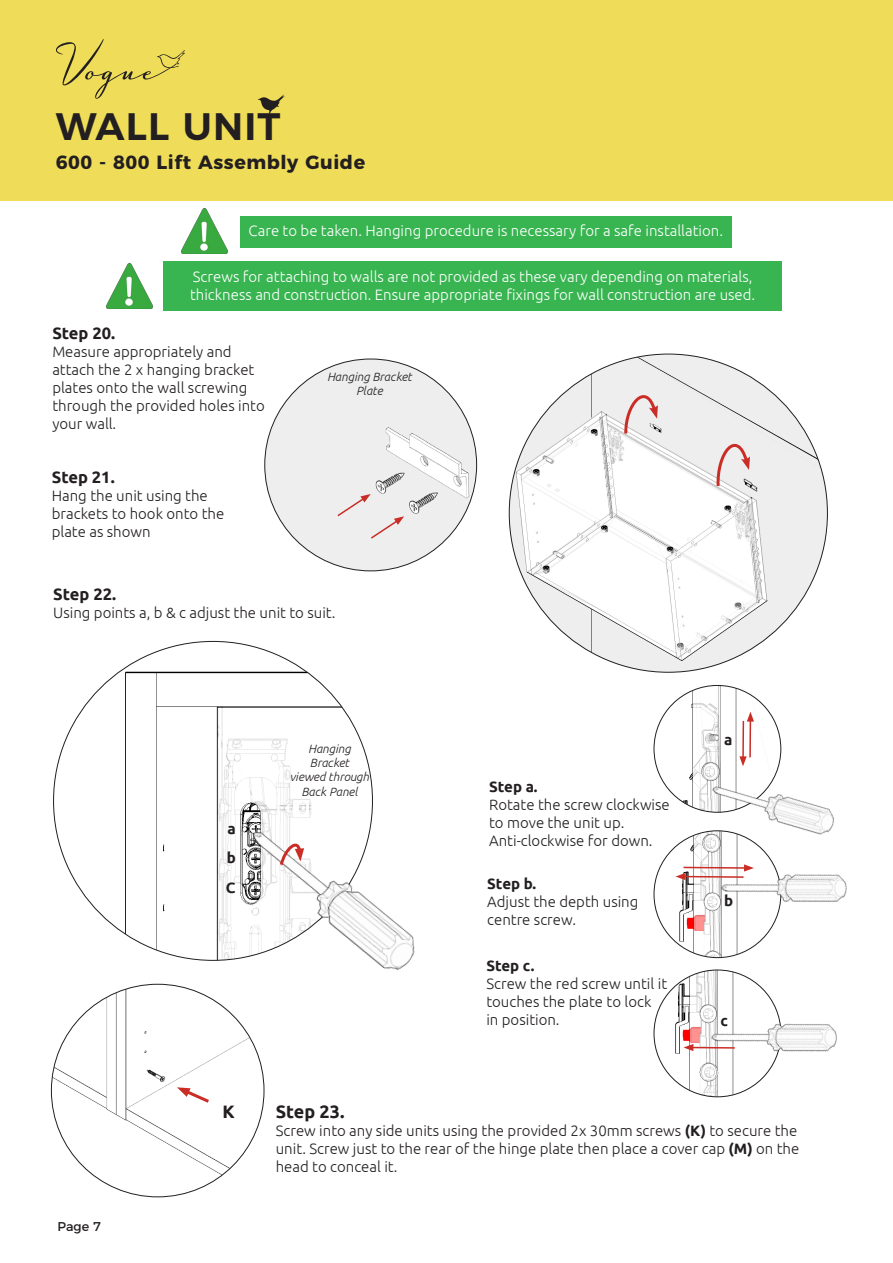
<style>
.page{position:relative;width:893px;height:1263px;background:#fff}
.page>*{position:absolute;margin:0;border:0;box-sizing:border-box;transform-origin:0 0}
.t1{font:600 38.25px "Montserrat";letter-spacing:.03em;color:#231f20}
.t2{font:700 19.05px "Montserrat";letter-spacing:.03em;color:#231f20}
.t3{font:700 18px "Ubuntu";color:#231f20}
.t4{font:700 16.5px "Ubuntu";color:#231f20}
.t5{font:300 15px/18px "Ubuntu";color:#231f20}
.t6{font:300 15px/18px "Ubuntu";color:#fff}
.t7{font:700 15px "Ubuntu";color:#231f20}
.t8{font:12.75px "Montserrat";color:#231f20}
.t9{font:italic 300 12px "Ubuntu";color:#231f20}
.s1{font-weight:700}
</style>
<div class="page">
<div style="left:0;top:0;width:893px;height:201px;background:#efdd59"></div>
<svg style="left:257px;top:94px;width:28px;height:19px"></svg>
<svg style="left:56px;top:39px;width:129px;height:60px"></svg>
<div style="left:240px;top:216px;width:492px;height:31px;background:#38b551"></div>
<img style="left:182px;top:208px;width:45px;height:45px">
<img style="left:54px;top:641px;width:318px;height:319px;border-radius:159px">
<img style="left:227px;top:766px;width:188px;height:254px">
<img style="left:265px;top:359px;width:212px;height:212px;border-radius:106px">
<svg style="left:336px;top:494px;width:68px;height:46px"></svg>
<img style="left:509px;top:355px;width:318px;height:317px">
<svg style="left:715px;top:428px;width:35px;height:61px"></svg>
<svg style="left:623px;top:381px;width:35px;height:56px"></svg>
<img style="left:654px;top:831px;width:127px;height:127px;border-radius:63px">
<img style="left:654px;top:970px;width:127px;height:127px;border-radius:63px">
<img style="left:654px;top:685px;width:127px;height:127px;border-radius:63px">
<svg style="left:676px;top:864px;width:19px;height:16px"></svg>
<svg style="left:683px;top:1044px;width:2px;height:7px"></svg>
<svg style="left:278px;top:836px;width:26px;height:32px"></svg>
<svg style="left:747px;top:712px;width:7px;height:4px"></svg>
<img style="left:51px;top:984px;width:213px;height:213px;border-radius:106px">
<svg style="left:177px;top:1087px;width:35px;height:18px"></svg>
<div style="left:163px;top:262px;width:619px;height:49px;background:#38b551"></div>
<img style="left:107px;top:264px;width:45px;height:45px">
<img style="left:696px;top:716px;width:86px;height:75px">
<img style="left:695px;top:791px;width:152px;height:149px">
<img style="left:685px;top:940px;width:152px;height:158px">
<h1 class="t1" style="left:56px;top:95px;width:226px">WALL UNIT</h1>
<p class="t2" style="left:56px;top:146px;width:311px">600 - 800 Lift Assembly Guide</p>
<p class="t6" style="left:249px;top:221px;width:476px">Care to be taken. Hanging procedure is necessary for a safe installation.</p>
<p class="t6" style="left:190px;top:267px;width:567px">Screws for attaching to walls are not provided as these vary depending on materials, thickness and construction. Ensure appropriate fixings for wall construction are used.</p>
<p class="t4" style="left:52px;top:323px;width:64px">Step 20.</p>
<p class="t5" style="left:52px;top:342px;width:214px">Measure appropriately and attach the 2 x hanging bracket plates onto the wall screwing through the provided holes into your wall.</p>
<p class="t4" style="left:52px;top:467px;width:64px">Step 21.</p>
<p class="t5" style="left:52px;top:486px;width:174px">Hang the unit using the brackets to hook onto the plate as shown</p>
<p class="t9" style="left:327px;top:370px;width:86px">Hanging Bracket</p>
<p class="t9" style="left:356px;top:384px;width:28px">Plate</p>
<p class="t4" style="left:53px;top:584px;width:64px">Step 22.</p>
<p class="t5" style="left:53px;top:603px;width:284px">Using points a, b &amp; c adjust the unit to suit.</p>
<p class="t7" style="left:227px;top:820px;width:10px">a</p>
<p class="t7" style="left:227px;top:849px;width:11px">b</p>
<p class="t7" style="left:226px;top:879px;width:11px">C</p>
<p class="t9" style="left:308px;top:741px;width:44px">Hanging</p>
<p class="t9" style="left:310px;top:755px;width:41px">Bracket</p>
<p class="t9" style="left:290px;top:770px;width:81px">viewed through</p>
<p class="t9" style="left:301px;top:784px;width:58px">Back Panel</p>
<p class="t7" style="left:489px;top:777px;width:50px">Step a.</p>
<p class="t5" style="left:489px;top:795px;width:182px">Rotate the screw clockwise</p>
<p class="t5" style="left:489px;top:813px;width:137px">to move the unit up.</p>
<p class="t5" style="left:489px;top:831px;width:165px">Anti-clockwise for down.</p>
<p class="t7" style="left:487px;top:875px;width:50px">Step b.</p>
<p class="t5" style="left:487px;top:892px;width:153px">Adjust the depth using centre screw.</p>
<p class="t7" style="left:486px;top:957px;width:49px">Step c.</p>
<p class="t5" style="left:486px;top:974px;width:182px">Screw the red screw until it</p>
<p class="t5" style="left:486px;top:992px;width:167px">touches the plate to lock</p>
<p class="t5" style="left:486px;top:1010px;width:75px">in position.</p>
<p class="t7" style="left:724px;top:731px;width:10px">a</p>
<p class="t7" style="left:724px;top:891px;width:11px">b</p>
<p class="t7" style="left:721px;top:1011px;width:9px">c</p>
<p class="t8" style="left:57px;top:1216px;width:45px">Page 7</p>
<p class="t3" style="left:222px;top:1100px;width:14px">K</p>
<p class="t3" style="left:276px;top:1100px;width:70px">Step 23.</p>
<p class="t5" style="left:276px;top:1121px;width:525px">Screw into any side units using the provided 2x 30mm screws <span class="s1">(K)</span> to secure the unit. Screw just to the rear of the hinge plate then place a cover cap <span class="s1">(M)</span> on the head to conceal it.</p>
</div>
